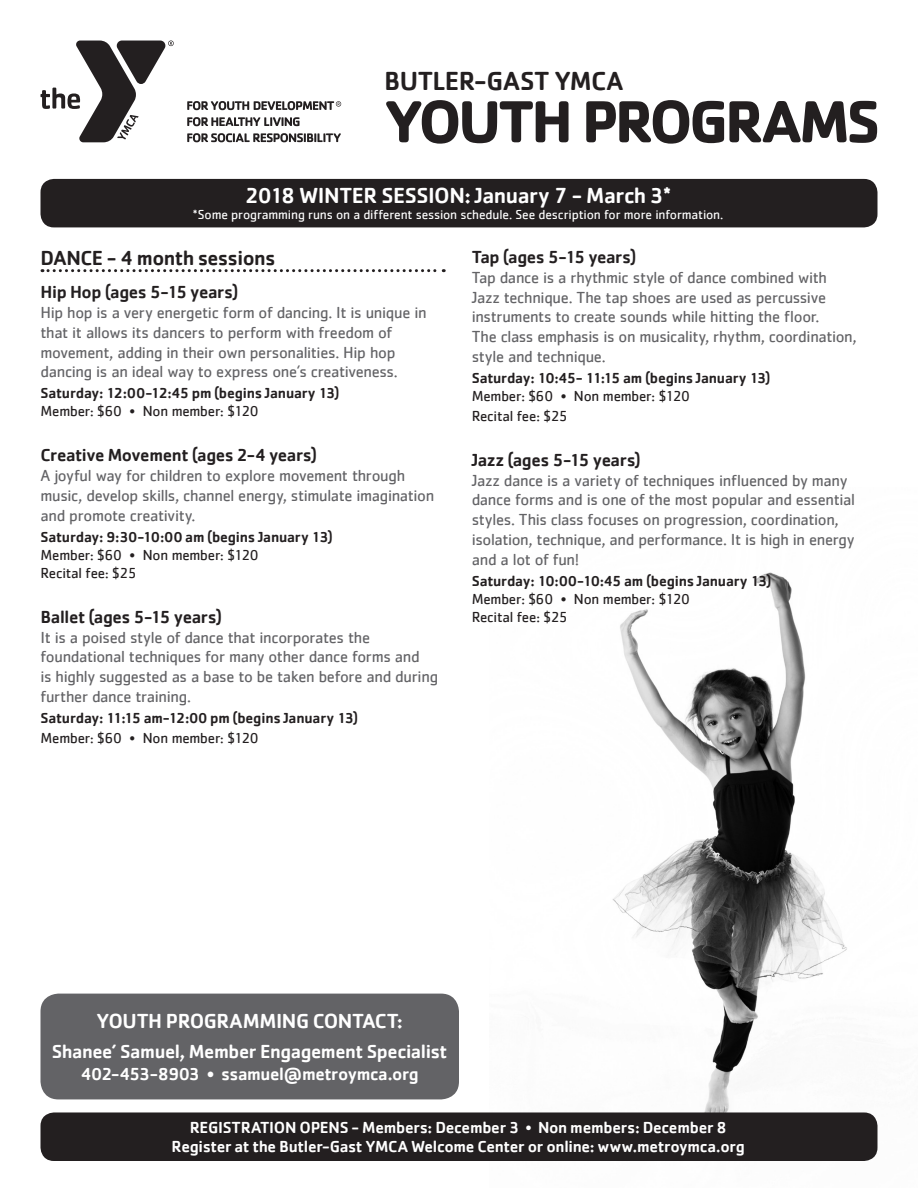
<style>
.page{position:relative;width:918px;height:1188px;background:#fff}
.page>*{position:absolute;margin:0;border:0;box-sizing:border-box;transform-origin:0 0}
.t1{font:700 61.5px "Cachet";letter-spacing:-.055em;color:#231f20}
.t2{font:500 27px "Cachet";letter-spacing:-.015em;color:#231f20}
.t3{font:500 22.5px "Cachet";letter-spacing:-.02em;color:#fff}
.t4{font:500 21px "Cachet";letter-spacing:-.02em;color:#fff}
.t5{font:500 21px "Cachet";letter-spacing:-.025em;color:#231f20}
.t6{font:500 19.5px "Cachet";letter-spacing:-.02em;color:#fff}
.t7{font:500 18px "Cachet";letter-spacing:-.02em;color:#231f20}
.t8{font:500 18px "Cachet";letter-spacing:-.025em;color:#fff}
.t9{font:16.5px/19.8px "Cachet";letter-spacing:-.02em;color:#636366}
.t10{font:500 16.5px/19.8px "Cachet";letter-spacing:-.015em;color:#fff;text-align:center}
.t11{font:500 15px "Cachet";letter-spacing:-.015em;color:#231f20}
.t12{font:15px/18px "Cachet";letter-spacing:-.015em;color:#231f20}
.t13{font:13.5px "Cachet";letter-spacing:-.01em;color:#fff}
.s1{font-weight:400}
</style>
<div class="page">
<img style="left:612px;top:572px;width:264px;height:589px">
<svg style="left:41px;top:40px;width:133px;height:102px"></svg>
<svg style="left:187px;top:117px;width:113px;height:9px"></svg>
<svg style="left:187px;top:133px;width:154px;height:9px"></svg>
<svg style="left:187px;top:101px;width:154px;height:9px"></svg>
<div style="left:40px;top:1112px;width:838px;height:49px;background:#231f20;border-radius:14px"></div>
<div style="left:40px;top:179px;width:838px;height:48px;background:#231f20;border-radius:14px"></div>
<div style="left:40px;top:994px;width:419px;height:105px;background:#636366;border-radius:18px"></div>
<svg style="left:42px;top:269px;width:402px;height:3px"></svg>
<h2 class="t2" style="left:384px;top:64px;width:241px">BUTLER-GAST YMCA</h2>
<h1 class="t1" style="left:384px;top:82px;width:498px">YOUTH PROGRAMS</h1>
<h3 class="t3" style="left:245px;top:182px;width:428px">2018 WINTER SESSION: January 7 - March 3*</h3>
<p class="t13" style="left:193px;top:207px;width:532px">*Some programming runs on a different session schedule. See description for more information.</p>
<p class="t5" style="left:40px;top:245px;width:237px">DANCE - 4 month sessions</p>
<p class="t7" style="left:40px;top:281px;width:199px">Hip Hop (ages 5-15 years)</p>
<p class="t9" style="left:40px;top:302px;width:388px">Hip hop is a very energetic form of dancing. It is unique in that it allows its dancers to perform with freedom of movement, adding in their own personalities. Hip hop dancing is an ideal way to express one’s creativeness.</p>
<p class="t11" style="left:40px;top:384px;width:301px">Saturday: 12:00-12:45 pm (begins January 13)</p>
<p class="t12" style="left:40px;top:402px;width:220px">Member: $60 • Non member: $120</p>
<p class="t7" style="left:40px;top:444px;width:278px">Creative Movement (ages 2-4 years)</p>
<p class="t9" style="left:40px;top:465px;width:395px">A joyful way for children to explore movement through music, develop skills, channel energy, stimulate imagination and promote creativity.</p>
<p class="t11" style="left:40px;top:527px;width:294px">Saturday: 9:30-10:00 am (begins January 13)</p>
<p class="t12" style="left:40px;top:545px;width:220px">Member: $60 • Non member: $120<br>Recital fee: $25</p>
<p class="t7" style="left:40px;top:606px;width:183px">Ballet (ages 5-15 years)</p>
<p class="t9" style="left:40px;top:627px;width:399px">It is a poised style of dance that incorporates the foundational techniques for many other dance forms and<br>is highly suggested as a base to be taken before and during further dance training.</p>
<p class="t11" style="left:40px;top:709px;width:319px">Saturday: 11:15 am-12:00 pm (begins January 13)</p>
<p class="t12" style="left:40px;top:728px;width:220px">Member: $60 • Non member: $120</p>
<p class="t7" style="left:472px;top:246px;width:166px">Tap (ages 5-15 years)</p>
<p class="t9" style="left:472px;top:267px;width:386px">Tap dance is a rhythmic style of dance combined with Jazz technique. The tap shoes are used as percussive instruments to create sounds while hitting the floor.<br>The class emphasis is on musicality, rhythm, coordination, style and technique.</p>
<p class="t11" style="left:472px;top:369px;width:300px">Saturday: 10:45- 11:15 am (begins January 13)</p>
<p class="t12" style="left:472px;top:386px;width:220px;line-height:19.8px">Member: $60 • Non member: $120<br>Recital fee: $25</p>
<p class="t7" style="left:472px;top:449px;width:171px">Jazz (ages 5-15 years)</p>
<p class="t9" style="left:472px;top:470px;width:385px">Jazz dance is a variety of techniques influenced by many dance forms and is one of the most popular and essential styles. This class focuses on progression, coordination, isolation, technique, and performance. It is high in energy and a lot of fun!</p>
<p class="t11" style="left:472px;top:572px;width:301px">Saturday: 10:00-10:45 am (begins January 13)</p>
<p class="t12" style="left:472px;top:590px;width:220px">Member: $60 • Non member: $120<br>Recital fee: $25</p>
<p class="t4" style="left:97px;top:1008px;width:308px">YOUTH PROGRAMMING CONTACT:</p>
<p class="t6" style="left:52px;top:1040px;width:397px">Shanee’ Samuel, Member Engagement Specialist</p>
<p class="t8" style="left:81px;top:1063px;width:339px">402-453-8903 • ssamuel@metroymca.org</p>
<p class="t10" style="left:172px;top:1117px;width:575px">REGISTRATION OPENS - Members: December 3 <span class="s1">•</span> Non members: December 8<br>Register at the Butler-Gast YMCA Welcome Center or online: www.metroymca.org</p>
</div>
